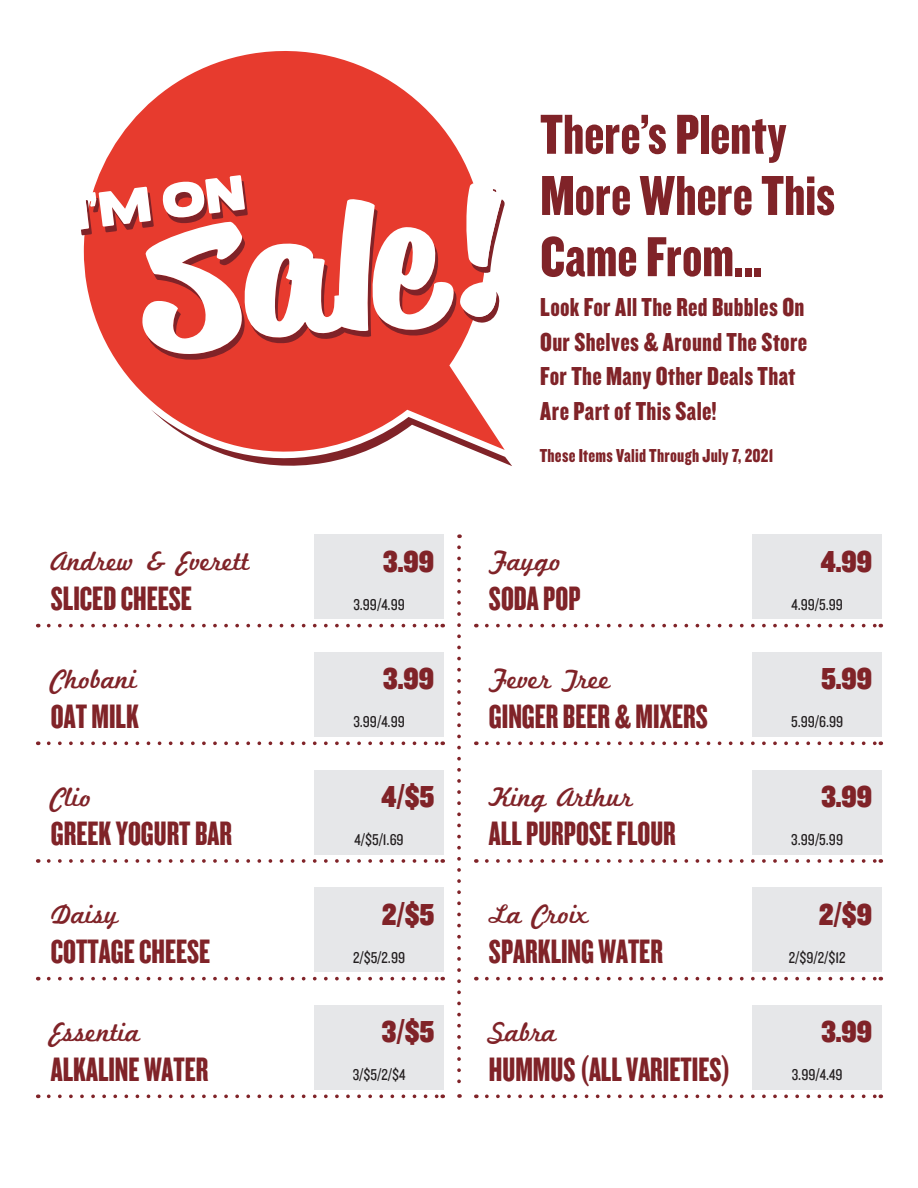
<style>
.page{position:relative;width:918px;height:1188px;background:#fff}
.page>*{position:absolute;margin:0;border:0;box-sizing:border-box;transform-origin:0 0}
.t1{font:58.5px "Knockout HTF69 Full Liteweight";letter-spacing:-.005em;color:#802328}
.t2{font:34.8px "Knockout HTF68 Full Featherwt";color:#802328}
.t3{font:31.5px "Knockout HTF90 Ultmt Welterwt";color:#802328}
.t4{font:27.9px "Marketing Script";color:#802328}
.t5{font:27px "Knockout HTF69 Full Liteweight";letter-spacing:.01em;color:#802328}
.t6{font:19.5px "Knockout HTF69 Full Liteweight";letter-spacing:.01em;color:#802328}
.t7{font:16.35px "Knockout HTF29 Junior Liteweight";color:#231f20}
</style>
<div class="page">
<svg style="left:457px;top:547px;width:4px;height:551px"></svg>
<svg style="left:99px;top:51px;width:379px;height:358px;fill:#e73b2e"></svg>
<svg style="left:99px;top:201px;width:406px;height:162px;fill:#e73b2e"></svg>
<svg style="left:81px;top:175px;width:423px;height:182px"></svg>
<svg style="left:152px;top:409px;width:360px;height:57px"></svg>
<svg style="left:49px;top:624px;width:394px;height:3px"></svg>
<div style="left:314px;top:534px;width:130px;height:85px;background:#e6e7e9"></div>
<svg style="left:49px;top:741px;width:394px;height:4px"></svg>
<div style="left:314px;top:652px;width:130px;height:85px;background:#e6e7e9"></div>
<svg style="left:49px;top:859px;width:394px;height:4px"></svg>
<div style="left:314px;top:770px;width:130px;height:84px;background:#e6e7e9"></div>
<svg style="left:49px;top:977px;width:394px;height:3px"></svg>
<div style="left:314px;top:887px;width:130px;height:85px;background:#e6e7e9"></div>
<svg style="left:49px;top:1094px;width:394px;height:4px"></svg>
<div style="left:314px;top:1005px;width:130px;height:85px;background:#e6e7e9"></div>
<svg style="left:487px;top:624px;width:394px;height:3px"></svg>
<div style="left:752px;top:534px;width:130px;height:85px;background:#e6e7e9"></div>
<svg style="left:487px;top:741px;width:394px;height:4px"></svg>
<div style="left:752px;top:652px;width:130px;height:85px;background:#e6e7e9"></div>
<svg style="left:487px;top:859px;width:394px;height:4px"></svg>
<div style="left:752px;top:770px;width:130px;height:84px;background:#e6e7e9"></div>
<svg style="left:487px;top:977px;width:394px;height:3px"></svg>
<div style="left:752px;top:887px;width:130px;height:85px;background:#e6e7e9"></div>
<svg style="left:487px;top:1094px;width:394px;height:4px"></svg>
<div style="left:752px;top:1005px;width:130px;height:85px;background:#e6e7e9"></div>
<p class="t4" style="left:51px;top:545px;width:200px">Andrew &amp; Everett</p>
<p class="t3" style="left:383px;top:544px;width:52px">3.99</p>
<p class="t2" style="left:51px;top:583px;width:143px">SLICED CHEESE</p>
<p class="t7" style="left:353px;top:596px;width:53px">3.99/4.99</p>
<p class="t4" style="left:51px;top:662px;width:88px">Chobani</p>
<p class="t3" style="left:383px;top:662px;width:52px">3.99</p>
<p class="t2" style="left:51px;top:700px;width:89px">OAT MILK</p>
<p class="t7" style="left:353px;top:714px;width:53px">3.99/4.99</p>
<p class="t4" style="left:51px;top:780px;width:42px">Clio</p>
<p class="t3" style="left:381px;top:780px;width:54px">4/$5</p>
<p class="t2" style="left:51px;top:818px;width:183px">GREEK YOGURT BAR</p>
<p class="t7" style="left:355px;top:831px;width:51px">4/$5/1.69</p>
<p class="t4" style="left:51px;top:898px;width:69px">Daisy</p>
<p class="t3" style="left:382px;top:897px;width:54px">2/$5</p>
<p class="t2" style="left:51px;top:936px;width:161px">COTTAGE CHEESE</p>
<p class="t7" style="left:353px;top:949px;width:54px">2/$5/2.99</p>
<p class="t4" style="left:51px;top:1015px;width:91px">Essentia</p>
<p class="t3" style="left:382px;top:1015px;width:54px">3/$5</p>
<p class="t2" style="left:51px;top:1053px;width:159px">ALKALINE WATER</p>
<p class="t7" style="left:353px;top:1067px;width:54px">3/$5/2/$4</p>
<p class="t1" style="left:540px;top:104px;width:248px">There’s Plenty</p>
<p class="t1" style="left:540px;top:165px;width:296px">More Where This</p>
<p class="t1" style="left:540px;top:227px;width:224px">Came From...</p>
<p class="t5" style="left:540px;top:293px;width:266px">Look For All The Red Bubbles On</p>
<p class="t5" style="left:540px;top:328px;width:269px">Our Shelves &amp; Around The Store</p>
<p class="t5" style="left:540px;top:362px;width:257px">For The Many Other Deals That</p>
<p class="t5" style="left:540px;top:397px;width:178px">Are Part of This Sale!</p>
<p class="t6" style="left:540px;top:445px;width:236px">These Items Valid Through July 7, 2021</p>
<p class="t4" style="left:489px;top:545px;width:74px">Faygo</p>
<p class="t3" style="left:821px;top:544px;width:53px">4.99</p>
<p class="t2" style="left:489px;top:583px;width:93px">SODA POP</p>
<p class="t7" style="left:791px;top:596px;width:53px">4.99/5.99</p>
<p class="t4" style="left:489px;top:662px;width:123px">Fever Tree</p>
<p class="t3" style="left:822px;top:662px;width:52px">5.99</p>
<p class="t2" style="left:489px;top:700px;width:220px">GINGER BEER &amp; MIXERS</p>
<p class="t7" style="left:791px;top:714px;width:54px">5.99/6.99</p>
<p class="t4" style="left:489px;top:780px;width:145px">King Arthur</p>
<p class="t3" style="left:821px;top:780px;width:52px">3.99</p>
<p class="t2" style="left:489px;top:818px;width:188px">ALL PURPOSE FLOUR</p>
<p class="t7" style="left:791px;top:831px;width:53px">3.99/5.99</p>
<p class="t4" style="left:489px;top:898px;width:101px">La Croix</p>
<p class="t3" style="left:819px;top:897px;width:54px">2/$9</p>
<p class="t2" style="left:489px;top:936px;width:175px">SPARKLING WATER</p>
<p class="t7" style="left:789px;top:949px;width:58px">2/$9/2/$12</p>
<p class="t4" style="left:489px;top:1015px;width:69px">Sabra</p>
<p class="t3" style="left:821px;top:1015px;width:52px">3.99</p>
<p class="t2" style="left:489px;top:1053px;width:243px">HUMMUS (ALL VARIETIES)</p>
<p class="t7" style="left:792px;top:1067px;width:52px">3.99/4.49</p>
</div>
